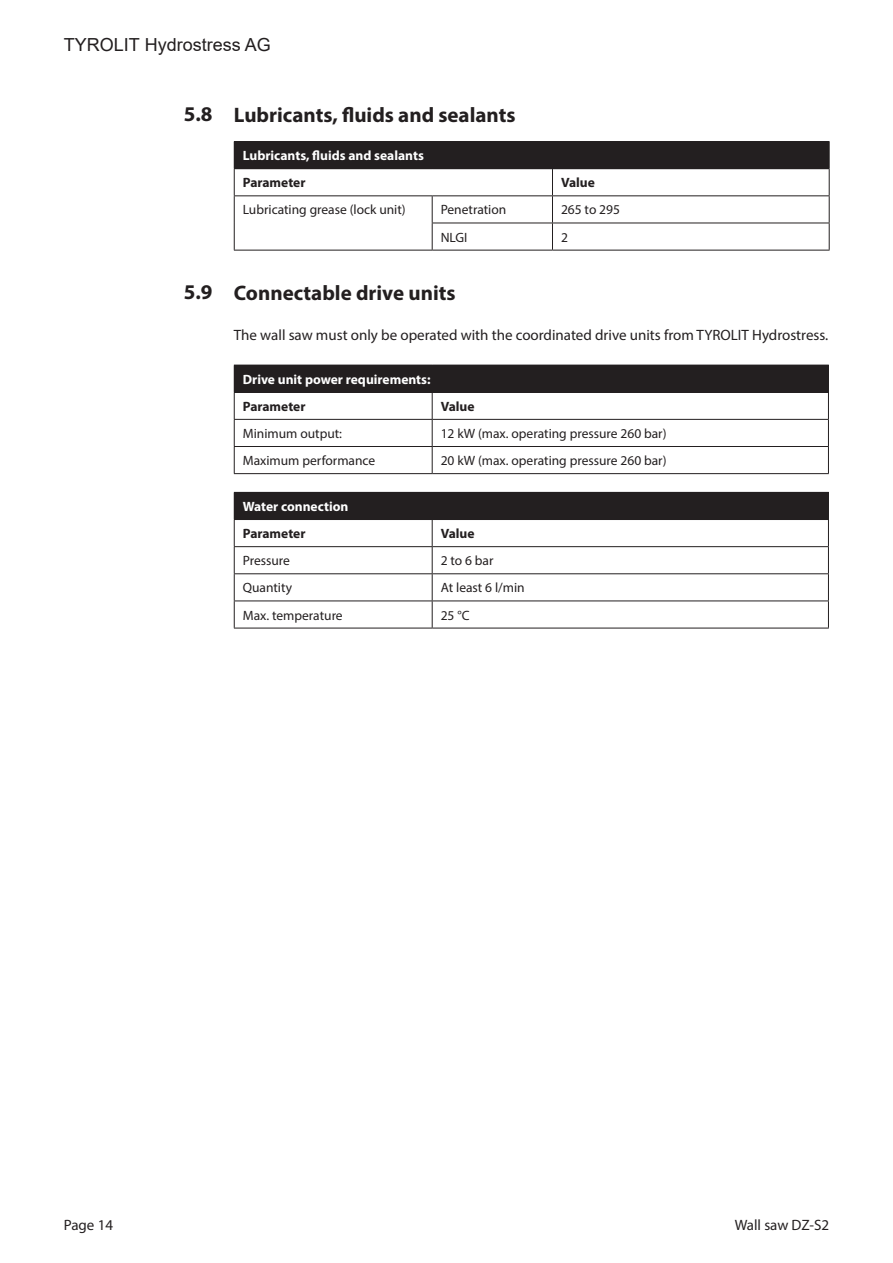
<style>
.page{position:relative;width:893px;height:1263px;background:#fff}
.page>*{position:absolute;margin:0;border:0;box-sizing:border-box;transform-origin:0 0}
.t1{font:700 21px "Myriad Pro";color:#231f20}
.t2{font:18px "Arial";color:#231f20}
.t3{font:15px "Myriad Pro";color:#231f20}
.t4{font:13.5px "Myriad Pro";color:#231f20}
.t5{font:700 13.5px "Myriad Pro";color:#fff}
.t6{font:700 13.5px "Myriad Pro";color:#231f20}
</style>
<div class="page">
<div style="left:234px;top:142px;width:595px;height:27px;background:#231f20"></div>
<hr style="left:234px;top:141px;width:198px;height:1px;background:#231f20">
<hr style="left:432px;top:141px;width:120px;height:1px;background:#231f20">
<hr style="left:552px;top:141px;width:278px;height:1px;background:#231f20">
<hr style="left:234px;top:195px;width:198px;height:1px;background:#231f20">
<hr style="left:432px;top:195px;width:120px;height:1px;background:#231f20">
<hr style="left:552px;top:195px;width:278px;height:1px;background:#231f20">
<svg style="left:234px;top:169px;width:1px;height:81px"></svg>
<hr style="left:432px;top:223px;width:120px;height:1px;background:#231f20">
<svg style="left:432px;top:196px;width:1px;height:54px"></svg>
<hr style="left:552px;top:223px;width:278px;height:1px;background:#231f20">
<svg style="left:552px;top:169px;width:1px;height:81px"></svg>
<svg style="left:829px;top:142px;width:1px;height:108px"></svg>
<hr style="left:234px;top:250px;width:198px;height:1px;background:#231f20">
<hr style="left:432px;top:250px;width:120px;height:1px;background:#231f20">
<hr style="left:552px;top:250px;width:278px;height:1px;background:#231f20">
<div style="left:234px;top:365px;width:594px;height:27px;background:#231f20"></div>
<hr style="left:234px;top:392px;width:198px;height:1px;background:#231f20">
<hr style="left:432px;top:392px;width:397px;height:1px;background:#231f20">
<hr style="left:234px;top:419px;width:198px;height:1px;background:#231f20">
<hr style="left:432px;top:419px;width:397px;height:1px;background:#231f20">
<hr style="left:234px;top:446px;width:198px;height:1px;background:#231f20">
<svg style="left:234px;top:393px;width:1px;height:80px"></svg>
<hr style="left:432px;top:446px;width:397px;height:1px;background:#231f20">
<svg style="left:432px;top:393px;width:1px;height:80px"></svg>
<svg style="left:828px;top:365px;width:1px;height:108px"></svg>
<hr style="left:234px;top:473px;width:198px;height:1px;background:#231f20">
<hr style="left:432px;top:473px;width:397px;height:1px;background:#231f20">
<div style="left:234px;top:492px;width:594px;height:27px;background:#231f20"></div>
<hr style="left:234px;top:519px;width:198px;height:1px;background:#231f20">
<hr style="left:432px;top:519px;width:397px;height:1px;background:#231f20">
<hr style="left:432px;top:492px;width:397px;height:1px;background:#231f20">
<hr style="left:234px;top:546px;width:198px;height:1px;background:#231f20">
<hr style="left:432px;top:546px;width:397px;height:1px;background:#231f20">
<hr style="left:234px;top:573px;width:198px;height:1px;background:#231f20">
<hr style="left:432px;top:573px;width:397px;height:1px;background:#231f20">
<hr style="left:234px;top:600px;width:198px;height:1px;background:#231f20">
<svg style="left:234px;top:520px;width:1px;height:108px"></svg>
<hr style="left:432px;top:600px;width:397px;height:1px;background:#231f20">
<svg style="left:432px;top:520px;width:1px;height:108px"></svg>
<svg style="left:828px;top:493px;width:1px;height:135px"></svg>
<hr style="left:234px;top:628px;width:198px;height:1px;background:#231f20">
<hr style="left:432px;top:628px;width:397px;height:1px;background:#231f20">
<h2 class="t2" style="left:64px;top:33px;width:209px">TYROLIT Hydrostress AG</h2>
<h1 class="t1" style="left:184px;top:100px;width:30px">5.8</h1>
<h1 class="t1" style="left:184px;top:278px;width:30px">5.9</h1>
<h1 class="t1" style="left:234px;top:101px;width:283px">Lubricants, fluids and sealants</h1>
<p class="t5" style="left:243px;top:147px;width:183px">Lubricants, fluids and sealants</p>
<p class="t6" style="left:243px;top:174px;width:64px">Parameter</p>
<p class="t6" style="left:561px;top:174px;width:35px">Value</p>
<p class="t4" style="left:243px;top:202px;width:164px">Lubricating grease (lock unit)</p>
<p class="t4" style="left:441px;top:202px;width:67px">Penetration</p>
<p class="t4" style="left:561px;top:202px;width:61px">265 to 295</p>
<p class="t4" style="left:441px;top:229px;width:28px">NLGI</p>
<p class="t4" style="left:561px;top:229px;width:8px">2</p>
<h1 class="t1" style="left:234px;top:279px;width:223px">Connectable drive units</h1>
<p class="t3" style="left:234px;top:326px;width:596px">The wall saw must only be operated with the coordinated drive units from TYROLIT Hydrostress.</p>
<p class="t5" style="left:243px;top:370px;width:189px">Drive unit power requirements:</p>
<p class="t6" style="left:243px;top:397px;width:64px">Parameter</p>
<p class="t6" style="left:441px;top:397px;width:35px">Value</p>
<p class="t4" style="left:243px;top:425px;width:101px">Minimum output:</p>
<p class="t4" style="left:441px;top:425px;width:227px">12 kW (max. operating pressure 260 bar)</p>
<p class="t4" style="left:243px;top:452px;width:134px">Maximum performance</p>
<p class="t4" style="left:441px;top:452px;width:227px">20 kW (max. operating pressure 260 bar)</p>
<p class="t5" style="left:243px;top:498px;width:107px">Water connection</p>
<p class="t6" style="left:243px;top:525px;width:64px">Parameter</p>
<p class="t6" style="left:441px;top:525px;width:35px">Value</p>
<p class="t4" style="left:243px;top:552px;width:49px">Pressure</p>
<p class="t4" style="left:441px;top:552px;width:54px">2 to 6 bar</p>
<p class="t4" style="left:243px;top:580px;width:51px">Quantity</p>
<p class="t4" style="left:441px;top:580px;width:86px">At least 6 l/min</p>
<p class="t4" style="left:243px;top:607px;width:101px">Max. temperature</p>
<p class="t4" style="left:441px;top:607px;width:30px">25 °C</p>
<p class="t3" style="left:64px;top:1215px;width:51px">Page 14</p>
<p class="t3" style="left:735px;top:1215px;width:96px">Wall saw DZ-S2</p>
</div>
